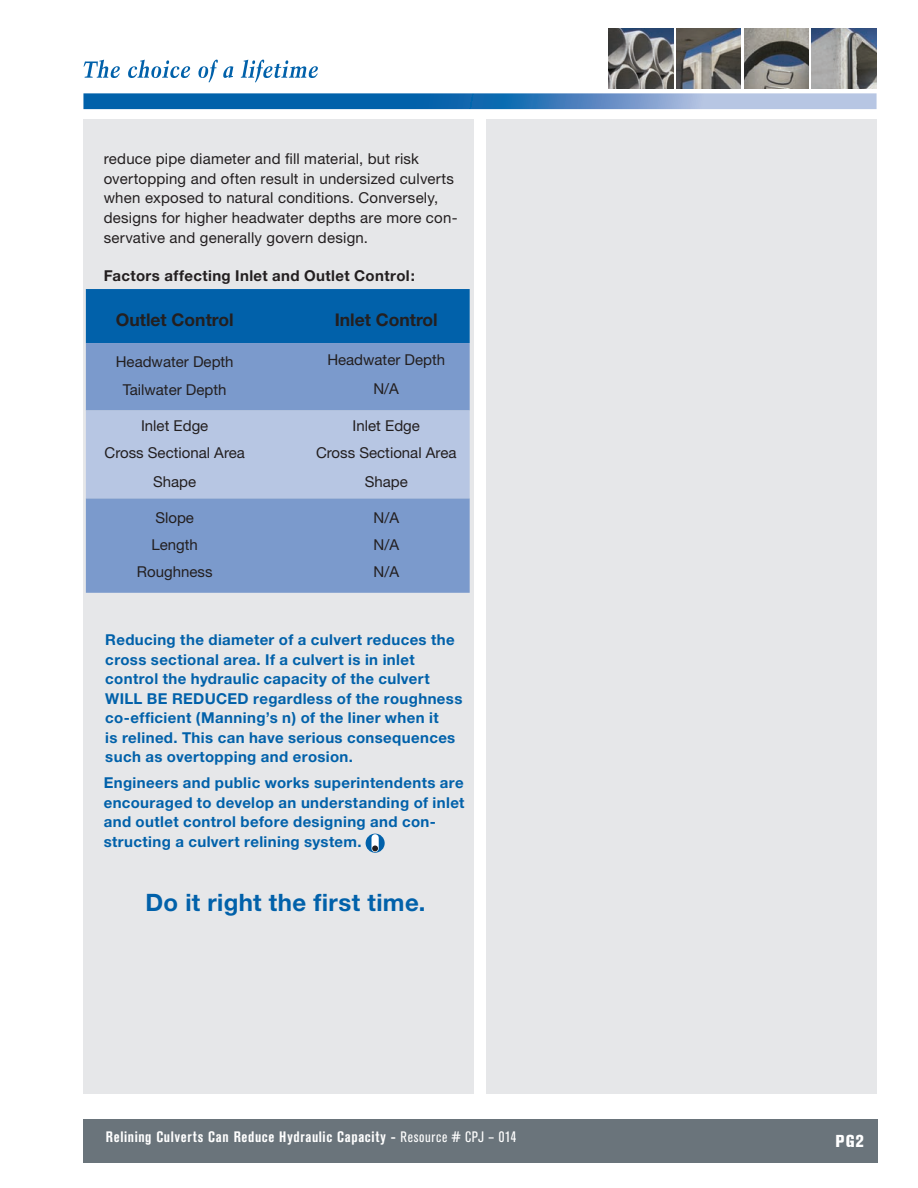
<style>
.page{position:relative;width:918px;height:1188px;background:#fff}
.page>*{position:absolute;margin:0;border:0;box-sizing:border-box;transform-origin:0 0}
.t1{font:700 24px "Helvetica Neue";letter-spacing:.015em;color:#0161aa}
.t2{font:700 17.55px "Helvetica Neue";color:#231f20}
.t3{font:800 condensed 17.1px "Akzidenz Grotesk BE";color:#fff}
.t4{font:700 15px/19.5px "Helvetica Neue";letter-spacing:.025em;color:#0161aa}
.t5{font:15px/27px "Helvetica Neue";letter-spacing:.01em;color:#231f20;text-align:center}
.t6{font:700 condensed 15px "Akzidenz Grotesk BE";letter-spacing:.045em;color:#fff}
.t7{font:700 15px "Helvetica Neue";letter-spacing:.025em;color:#231f20}
.s1{font-weight:400}
</style>
<div class="page">
<div style="left:83px;top:1119px;width:795px;height:43px;background:#6a747b"></div>
<div style="left:83px;top:119px;width:391px;height:975px;background:#e6e7e9"></div>
<div style="left:486px;top:119px;width:391px;height:975px;background:#e6e7e9"></div>
<svg style="left:83px;top:60px;width:37px;height:18px"></svg>
<svg style="left:128px;top:60px;width:62px;height:18px"></svg>
<svg style="left:198px;top:60px;width:35px;height:23px"></svg>
<svg style="left:241px;top:60px;width:77px;height:23px"></svg>
<img style="left:609px;top:28px;width:64px;height:61px">
<img style="left:812px;top:28px;width:64px;height:61px">
<img style="left:744px;top:28px;width:65px;height:61px">
<img style="left:676px;top:28px;width:65px;height:61px">
<svg style="left:83px;top:93px;width:794px;height:16px;background:#4686bf"></svg>
<svg style="left:366px;top:834px;width:19px;height:19px"></svg>
<div style="left:372px;top:834px;width:7px;height:18px;background:#fff;border-radius:4px"></div>
<svg style="left:372px;top:845px;width:6px;height:6px"></svg>
<div style="left:86px;top:289px;width:384px;height:54px;background:#0161aa"></div>
<div style="left:86px;top:343px;width:384px;height:250px;background:#7b9acc"></div>
<div style="left:86px;top:411px;width:384px;height:87px;background:#b7c6e3"></div>
<p class="t5" style="left:104px;top:149px;width:355px;line-height:19.6px;text-align:left">reduce pipe diameter and fill material, but risk overtopping and often result in undersized culverts when exposed to natural conditions. Conversely, designs for higher headwater depths are more con&shy;servative and generally govern design.</p>
<p class="t7" style="left:104px;top:267px;width:313px">Factors affecting Inlet and Outlet Control:</p>
<p class="t2" style="left:116px;top:309px;width:119px">Outlet Control</p>
<p class="t5" style="left:116px;top:347px;width:119px;line-height:28.5px">Headwater Depth<br>Tailwater Depth</p>
<p class="t5" style="left:105px;top:412px;width:142px">Inlet Edge<br>Cross Sectional Area</p>
<p class="t5" style="left:153px;top:468px;width:45px">Shape</p>
<p class="t5" style="left:137px;top:504px;width:77px">Slope<br>Length<br>Roughness</p>
<p class="t2" style="left:335px;top:309px;width:105px">Inlet Control</p>
<p class="t5" style="left:327px;top:345px;width:119px;line-height:28.5px">Headwater Depth<br>N/A</p>
<p class="t5" style="left:316px;top:412px;width:142px">Inlet Edge<br>Cross Sectional Area</p>
<p class="t5" style="left:365px;top:468px;width:45px">Shape</p>
<p class="t5" style="left:373px;top:504px;width:27px;text-align:justify">N/A N/A N/A</p>
<p class="t4" style="left:105px;top:630px;width:359px">Reducing the diameter of a culvert reduces the cross sectional area. If a culvert is in inlet control the hydraulic capacity of the culvert WILL BE REDUCED regardless of the roughness co-efficient (Manning’s n) of the liner when it<br>is relined. This can have serious consequences such as overtopping and erosion.</p>
<p class="t4" style="left:104px;top:773px;width:362px">Engineers and public works superintendents are encouraged to develop an understanding of inlet and outlet control before designing and con&shy;structing a culvert relining system.</p>
<h1 class="t1" style="left:146px;top:887px;width:282px">Do it right the first time.</h1>
<p class="t6" style="left:106px;top:1128px;width:412px">Relining Culverts Can Reduce Hydraulic Capacity - <span class="s1">Resource # CPJ – 014</span></p>
<p class="t3" style="left:836px;top:1131px;width:30px">PG2</p>
</div>
